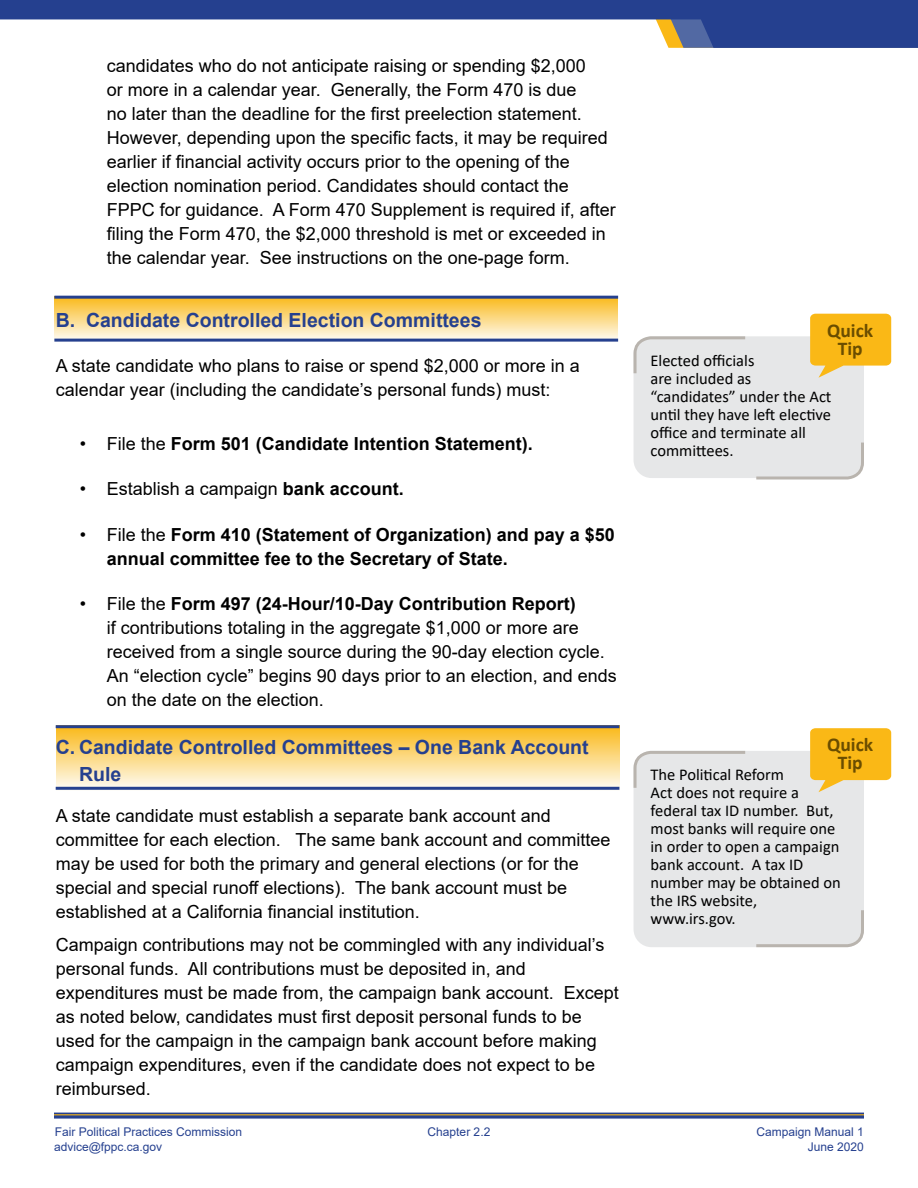
<style>
.page{position:relative;width:918px;height:1188px;background:#fff}
.page>*{position:absolute;margin:0;border:0;box-sizing:border-box;transform-origin:0 0}
.H1_-_MultiLine{font:700 19.5px/27px "Arial";color:#25408f}
.H1_No_Lines{font:700 19.5px "Arial";color:#25408f}
.Quick_Tip_Icon{font:700 19.5px "Calibri";color:#6a4d00}
.H1_No_Lines-2{font:18px/24px "Arial";color:#000}
.t1{font:700 18px/24px "Arial";color:#000}
.Example___Quick_Tip{font:16.5px/18px "Calibri";color:#000}
.t2{font:12px/15px "Arial";color:#25408f}
.s1{font-weight:400}
.s2{font-weight:700}
</style>
<div class="page">
<svg style="left:54px;top:299px;width:564px;height:40px;background:#f9d887"></svg>
<hr style="left:54px;top:296px;width:564px;height:3px;background:#25408f">
<hr style="left:54px;top:339px;width:564px;height:3px;background:#25408f">
<svg style="left:56px;top:728px;width:563px;height:59px;background:#fad885"></svg>
<hr style="left:56px;top:725px;width:563px;height:3px;background:#25408f">
<hr style="left:56px;top:787px;width:563px;height:3px;background:#25408f">
<svg style="left:54px;top:1113px;width:810px;height:6px;background:#47598f"></svg>
<hr style="left:54px;top:1114px;width:810px;height:1px;background:#fab816">
<svg style="left:0;top:0;width:918px;height:48px;fill:#25408f"></svg>
<div style="left:634px;top:751px;width:230px;height:196px;background:#e6e7e8;border-radius:18px"></div>
<svg style="left:633px;top:750px;width:113px;height:41px"></svg>
<svg style="left:756px;top:910px;width:108px;height:38px"></svg>
<svg style="left:810px;top:728px;width:81px;height:64px"></svg>
<div style="left:634px;top:336px;width:230px;height:142px;background:#e6e7e8;border-radius:18px"></div>
<svg style="left:633px;top:336px;width:113px;height:40px"></svg>
<svg style="left:756px;top:442px;width:108px;height:38px"></svg>
<svg style="left:810px;top:314px;width:81px;height:64px"></svg>
<p class="H1_No_Lines-2" style="left:107px;top:54px;width:511px">candidates who do not anticipate raising or spending $2,000<br>or more in a calendar year. Generally, the Form 470 is due<br>no later than the deadline for the first preelection statement.<br>However, depending upon the specific facts, it may be required earlier if financial activity occurs prior to the opening of the election nomination period. Candidates should contact the FPPC for guidance. A Form 470 Supplement is required if, after filing the Form 470, the $2,000 threshold is met or exceeded in the calendar year. See instructions on the one-page form.</p>
<p class="H1_No_Lines" style="left:56px;top:307px;width:427px">B. Candidate Controlled Election Committees</p>
<p class="H1_No_Lines-2" style="left:56px;top:354px;width:526px">A state candidate who plans to raise or spend $2,000 or more in a calendar year (including the candidate’s personal funds) must:</p>
<p class="t1" style="left:80px;top:432px;width:455px"><span class="s1">• File the</span> Form 501 (Candidate Intention Statement).</p>
<p class="H1_No_Lines-2" style="left:80px;top:477px;width:326px">• Establish a campaign <span class="s2">bank account.</span></p>
<p class="t1" style="left:107px;top:523px;width:510px;text-indent:-27px"><span class="s1">• File the</span> Form 410 (Statement of Organization) and pay a $50 annual committee fee to the Secretary of State.</p>
<p class="H1_No_Lines-2" style="left:107px;top:592px;width:512px;text-indent:-27px">• File the <span class="s2">Form 497 (24-Hour/10-Day Contribution Report)<br></span>if contributions totaling in the aggregate $1,000 or more are received from a single source during the 90-day election cycle.<br>An “election cycle” begins 90 days prior to an election, and ends on the date on the election.</p>
<p class="H1_-_MultiLine" style="left:79px;top:734px;width:511px;text-indent:-23px">C. Candidate Controlled Committees – One Bank Account<br>Rule</p>
<p class="H1_No_Lines-2" style="left:56px;top:804px;width:556px">A state candidate must establish a separate bank account and committee for each election. The same bank account and committee may be used for both the primary and general elections (or for the special and special runoff elections). The bank account must be established at a California financial institution.</p>
<p class="H1_No_Lines-2" style="left:56px;top:932px;width:565px">Campaign contributions may not be commingled with any individual’s personal funds. All contributions must be deposited in, and expenditures must be made from, the campaign bank account. Except as noted below, candidates must first deposit personal funds to be used for the campaign in the campaign bank account before making campaign expenditures, even if the candidate does not expect to be reimbursed.</p>
<p class="Quick_Tip_Icon" style="left:827px;top:317px;width:48px">Quick</p>
<p class="Quick_Tip_Icon" style="left:838px;top:335px;width:26px">Tip</p>
<p class="Example___Quick_Tip" style="left:651px;top:351px;width:182px">Elected officials<br>are included as “candidates” under the Act until they have left elective office and terminate all committees.</p>
<p class="Quick_Tip_Icon" style="left:827px;top:731px;width:48px">Quick</p>
<p class="Quick_Tip_Icon" style="left:838px;top:749px;width:26px">Tip</p>
<p class="Example___Quick_Tip" style="left:651px;top:765px;width:192px">The Political Reform<br>Act does not require a federal tax ID number. But, most banks will require one in order to open a campaign bank account. A tax ID number may be obtained on the IRS website, www.irs.gov.</p>
<p class="t2" style="left:54px;top:1124px;width:190px">Fair Political Practices Commission advice@fppc.ca.gov</p>
<p class="t2" style="left:428px;top:1124px;width:64px">Chapter 2.2</p>
<p class="t2" style="left:757px;top:1124px;width:109px;text-align:right">Campaign Manual 1<br>June 2020</p>
</div>
